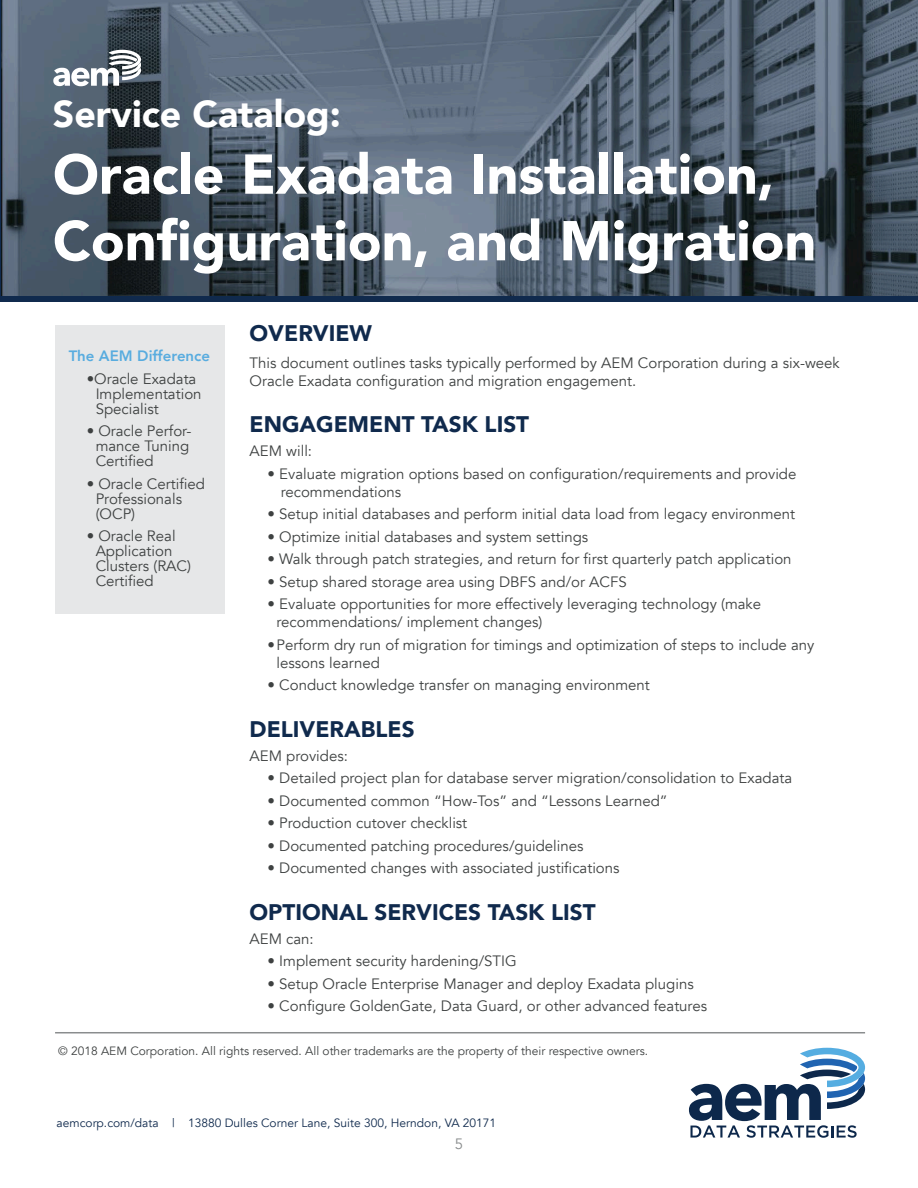
<style>
.page{position:relative;width:918px;height:1188px;background:#fff}
.page>*{position:absolute;margin:0;border:0;box-sizing:border-box;transform-origin:0 0}
.t1{font:900 55.5px/66.6px "Avenir";color:#fff}
.t2{font:900 37.5px "Avenir";color:#fff}
.t3{font:900 22.5px "Avenir";color:#102a4d}
.t4{font:15px/15px "Avenir";color:#3e4141}
.t5{font:800 15px "Avenir";color:#58acdf}
.t6{font:15px "Avenir";color:#8a8d8e}
.t7{font:12px "Avenir";color:#3e4141}
.t8{font:12px "Avenir";color:#102a4d}
</style>
<div class="page">
<div style="left:0;top:0;width:7px;height:298px;background:#102a4d"></div>
<img style="left:1px;top:0;width:917px;height:297px">
<div style="left:0;top:297px;width:918px;height:5px;background:#102a4d"></div>
<svg style="left:53px;top:50px;width:88px;height:36px"></svg>
<div style="left:55px;top:326px;width:169px;height:288px;background:#e6e7e8"></div>
<hr style="left:55px;top:1032px;width:810px;height:1px;background:#8a8d8e">
<svg style="left:689px;top:1048px;width:176px;height:90px"></svg>
<h2 class="t2" style="left:53px;top:82px;width:290px">Service Catalog:</h2>
<h1 class="t1" style="left:53px;top:140px;width:765px">Oracle Exadata Installation,<br>Configuration, and Migration</h1>
<p class="t5" style="left:69px;top:344px;width:143px">The AEM Difference</p>
<p class="t4" style="left:96px;top:371px;width:107px;text-indent:-9px">•Oracle Exadata<br>Implementation<br>Specialist</p>
<p class="t4" style="left:96px;top:424px;width:97px;text-indent:-9px">• Oracle Perfor&shy;mance Tuning<br>Certified</p>
<p class="t4" style="left:96px;top:476px;width:111px;text-indent:-9px">• Oracle Certified<br>Professionals (OCP)</p>
<p class="t4" style="left:96px;top:529px;width:97px;text-indent:-9px">• Oracle Real<br>Application<br>Clusters (RAC)<br>Certified</p>
<h3 class="t3" style="left:250px;top:314px;width:124px">OVERVIEW</h3>
<p class="t4" style="left:250px;top:354px;width:592px;line-height:18px">This document outlines tasks typically performed by AEM Corporation during a six-week<br>Oracle Exadata configuration and migration engagement.</p>
<h3 class="t3" style="left:250px;top:405px;width:281px">ENGAGEMENT TASK LIST</h3>
<p class="t4" style="left:250px;top:444px;width:64px">AEM will:</p>
<p class="t4" style="left:281px;top:465px;width:517px;line-height:18px;text-indent:-13px">• Evaluate migration options based on configuration/requirements and provide recommendations</p>
<p class="t4" style="left:268px;top:507px;width:529px">• Setup initial databases and perform initial data load from legacy environment</p>
<p class="t4" style="left:268px;top:529px;width:322px">• Optimize initial databases and system settings</p>
<p class="t4" style="left:268px;top:552px;width:525px">• Walk through patch strategies, and return for first quarterly patch application</p>
<p class="t4" style="left:268px;top:574px;width:361px">• Setup shared storage area using DBFS and/or ACFS</p>
<p class="t4" style="left:277px;top:595px;width:486px;line-height:18px;text-indent:-9px">• Evaluate opportunities for more effectively leveraging technology (make recommendations/ implement changes)</p>
<p class="t4" style="left:277px;top:636px;width:539px;line-height:18px;text-indent:-9px">•Perform dry run of migration for timings and optimization of steps to include any lessons learned</p>
<p class="t4" style="left:268px;top:678px;width:384px">• Conduct knowledge transfer on managing environment</p>
<h3 class="t3" style="left:250px;top:710px;width:167px">DELIVERABLES</h3>
<p class="t4" style="left:250px;top:748px;width:100px">AEM provides:</p>
<p class="t4" style="left:268px;top:771px;width:526px">• Detailed project plan for database server migration/consolidation to Exadata</p>
<p class="t4" style="left:268px;top:793px;width:402px">• Documented common “How-Tos” and “Lessons Learned”</p>
<p class="t4" style="left:268px;top:816px;width:201px">• Production cutover checklist</p>
<p class="t4" style="left:268px;top:838px;width:317px">• Documented patching procedures/guidelines</p>
<p class="t4" style="left:268px;top:861px;width:353px">• Documented changes with associated justifications</p>
<h3 class="t3" style="left:250px;top:893px;width:348px">OPTIONAL SERVICES TASK LIST</h3>
<p class="t4" style="left:250px;top:931px;width:66px">AEM can:</p>
<p class="t4" style="left:268px;top:954px;width:251px">• Implement security hardening/STIG</p>
<p class="t4" style="left:268px;top:976px;width:428px">• Setup Oracle Enterprise Manager and deploy Exadata plugins</p>
<p class="t4" style="left:268px;top:999px;width:441px">• Configure GoldenGate, Data Guard, or other advanced features</p>
<p class="t7" style="left:58px;top:1043px;width:592px">© 2018 AEM Corporation. All rights reserved. All other trademarks are the property of their respective owners.</p>
<p class="t8" style="left:57px;top:1116px;width:441px">aemcorp.com/data | 13880 Dulles Corner Lane, Suite 300, Herndon, VA 20171</p>
<p class="t6" style="left:455px;top:1135px;width:10px">5</p>
</div>
